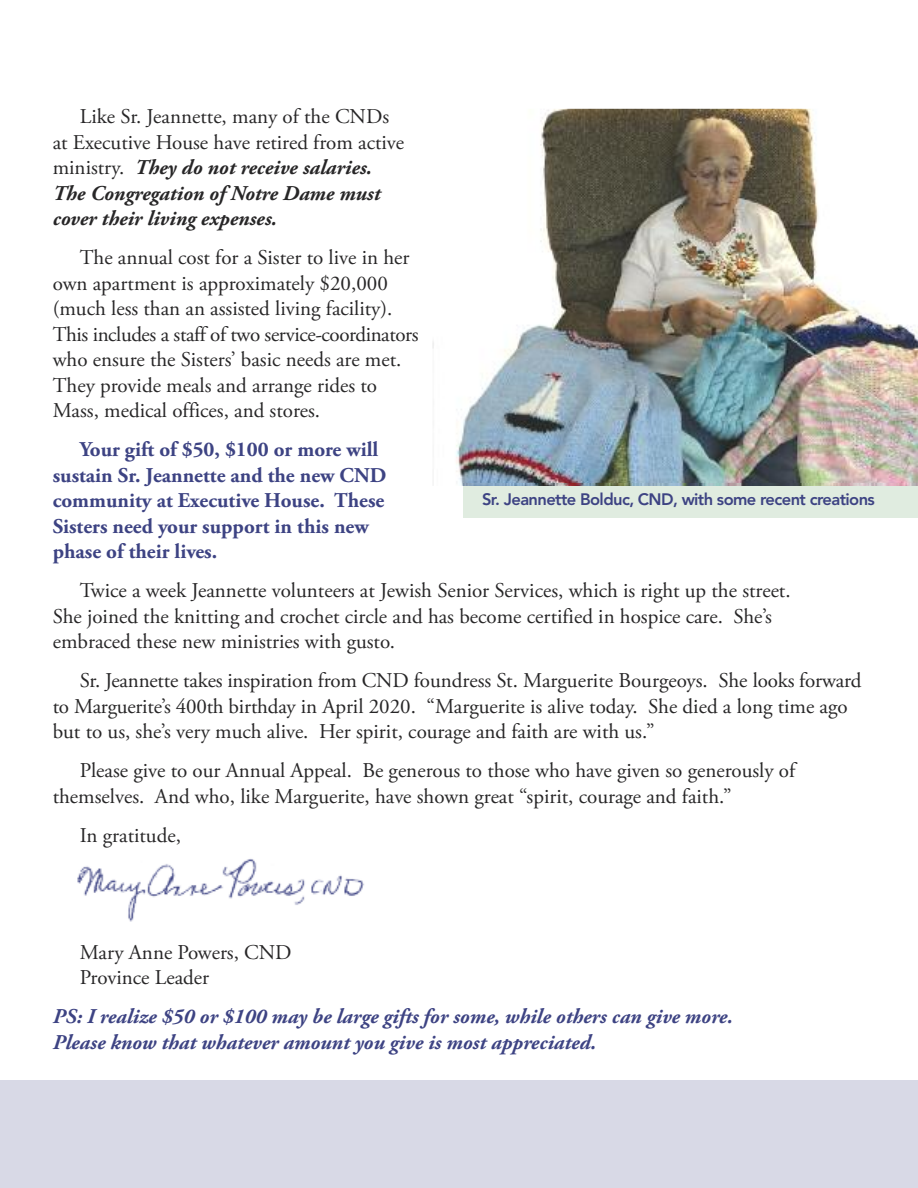
<style>
.page{position:relative;width:918px;height:1188px;background:#fff}
.page>*{position:absolute;margin:0;border:0;box-sizing:border-box;transform-origin:0 0}
.t1{font:21px/25.5px "Adobe Garamond Pro";color:#272627}
.t2{font:italic 700 21px/25.5px "Adobe Garamond Pro";color:#272627}
.t3{font:700 21px/25.5px "Adobe Garamond Pro";color:#3d4383}
.t4{font:italic 700 21px/25.5px "Adobe Garamond Pro";color:#3d4383}
.t5{font:800 16.5px "Avenir";letter-spacing:-.035em;color:#3d4383}
.s1{font-weight:400;font-style:normal}
</style>
<div class="page">
<div style="left:463px;top:483px;width:455px;height:35px;background:#e0ece0"></div>
<div style="left:0;top:1080px;width:918px;height:108px;background:#d8d9e6"></div>
<img style="left:433px;top:109px;width:485px;height:377px">
<img style="left:463px;top:483px;width:455px;height:3px">
<img style="left:77px;top:859px;width:287px;height:63px">
<p class="t2" style="left:53px;top:106px;width:353px;text-indent:27px"><span class="s1">Like Sr. Jeannette, many of the CNDs at Executive House have retired from active ministry.</span> They do not receive salaries.<br>The Congregation of Notre Dame must cover their living expenses.</p>
<p class="t1" style="left:53px;top:247px;width:367px;text-indent:27px">The annual cost for a Sister to live in her own apartment is approximately $20,000 (much less than an assisted living facility).<br>This includes a staff of two service-coordinators who ensure the Sisters’ basic needs are met.<br>They provide meals and arrange rides to Mass, medical offices, and stores.</p>
<p class="t3" style="left:53px;top:439px;width:335px;text-indent:27px">Your gift of $50, $100 or more will sustain Sr. Jeannette and the new CND community at Executive House. These<br>Sisters need your support in this new phase of their lives.</p>
<p class="t1" style="left:53px;top:580px;width:739px;text-indent:27px">Twice a week Jeannette volunteers at Jewish Senior Services, which is right up the street.<br>She joined the knitting and crochet circle and has become certified in hospice care. She’s embraced these new ministries with gusto.</p>
<p class="t1" style="left:53px;top:670px;width:810px;text-indent:27px">Sr. Jeannette takes inspiration from CND foundress St. Marguerite Bourgeoys. She looks forward to Marguerite’s 400th birthday in April 2020. “Marguerite is alive today. She died a long time ago but to us, she’s very much alive. Her spirit, courage and faith are with us.”</p>
<p class="t1" style="left:53px;top:760px;width:744px;text-indent:27px">Please give to our Annual Appeal. Be generous to those who have given so generously of themselves. And who, like Marguerite, have shown great “spirit, courage and faith.”</p>
<p class="t1" style="left:80px;top:824px;width:103px">In gratitude,</p>
<p class="t5" style="left:482px;top:493px;width:394px">Sr. Jeannette Bolduc, CND, with some recent creations</p>
<p class="t1" style="left:80px;top:941px;width:213px">Mary Anne Powers, CND<br>Province Leader</p>
<p class="t4" style="left:53px;top:1006px;width:682px">PS: I realize $50 or $100 may be large gifts for some, while others can give more.<br>Please know that whatever amount you give is most appreciated.</p>
</div>
